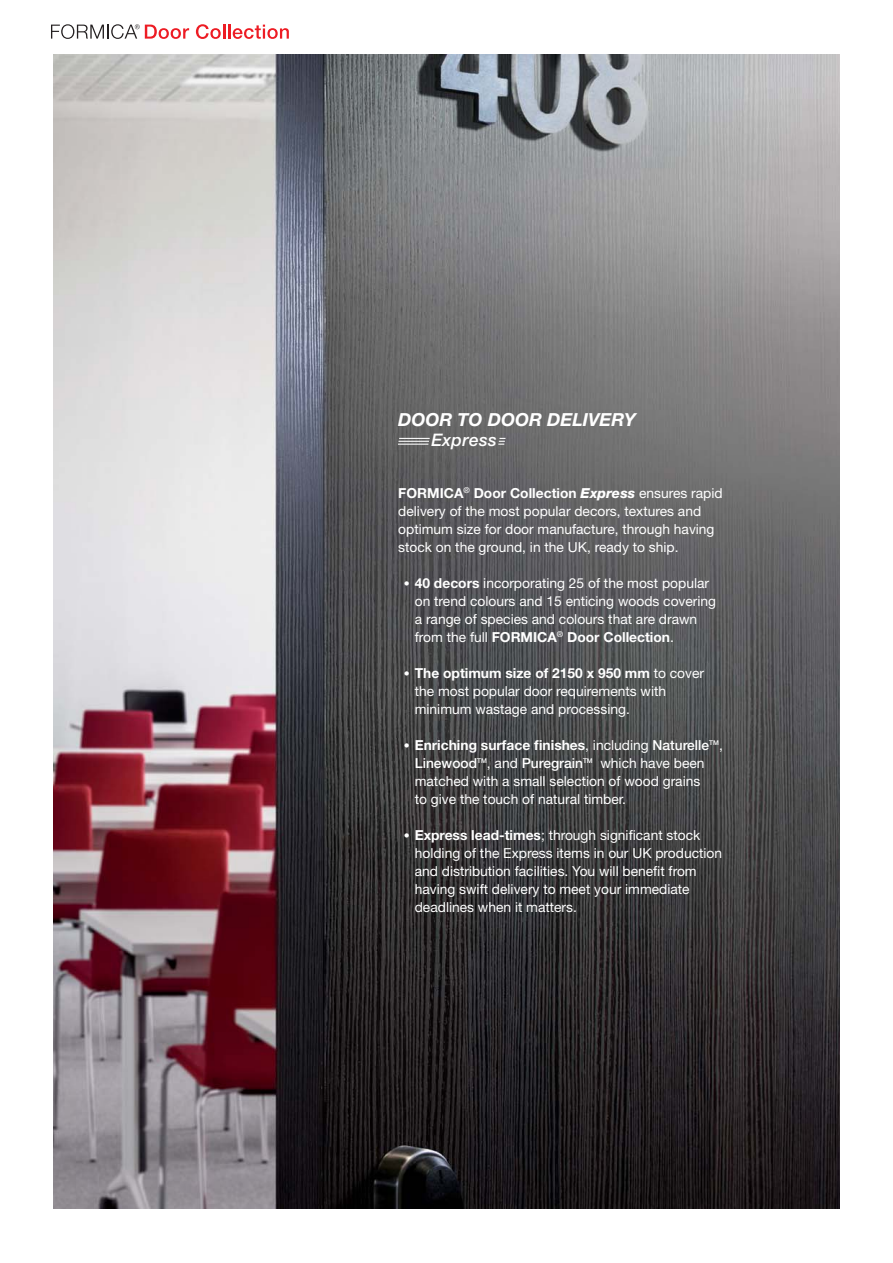
<style>
.page{position:relative;width:893px;height:1263px;background:#fff}
.page>*{position:absolute;margin:0;border:0;box-sizing:border-box;transform-origin:0 0}
.t1{font:italic 700 18px "Helvetica Neue LT Std";color:#fff}
.t2{font:italic 500 17.25px "Helvetica Neue";letter-spacing:.02em;color:#fff}
.t3{font:13.8px/18px "Helvetica Neue LT Std";color:#fff}
.t4{font:700 13.8px "Helvetica Neue LT Std";color:#fff}
.t5{font:500 13.8px "Helvetica Neue";color:#fff}
.s1{font-weight:700}
.s2{font-weight:800;font-style:italic}
.s3{font-family:"Helvetica Neue";font-weight:500;font-size:28.5px}
.s4{font-weight:400}
.s5{font-family:"Helvetica Neue";font-weight:500}
.s6{font-family:"Helvetica Neue LT Std";font-weight:400}
</style>
<div class="page">
<img style="left:54px;top:54px;width:785px;height:1155px">
<svg style="left:51px;top:24px;width:138px;height:15px"></svg>
<svg style="left:196px;top:24px;width:93px;height:15px"></svg>
<hr style="left:398px;top:444px;width:30px;height:1px;background:#fff">
<hr style="left:398px;top:441px;width:31px;height:1px;background:#fff">
<hr style="left:399px;top:438px;width:31px;height:1px;background:#fff">
<svg style="left:498px;top:438px;width:7px;height:7px"></svg>
<h1 class="t1" style="left:398px;top:413px;width:239px">DOOR TO DOOR DELIVERY</h1>
<p class="t2" style="left:431px;top:434px;width:67px">Express</p>
<p class="t3" style="left:398px;top:485px;width:326px"><span class="s1">FORMICA</span><sup>®</sup> <span class="s1">Door Collection</span> <span class="s2">Express</span> ensures rapid delivery of the most popular decors, textures and optimum size for door manufacture, through having stock on the ground, in the UK, ready to ship.</p>
<p class="t3" style="left:415px;top:575px;width:303px;text-indent:-12px"><span class="s3">·</span> <span class="s1">40 decors</span> incorporating 25 of the most popular on trend colours and 15 enticing woods covering a range of species and colours that are drawn from the full <span class="s1">FORMICA</span><sup>®</sup> <span class="s1">Door Collection</span>.</p>
<p class="t3" style="left:415px;top:665px;width:291px;text-indent:-12px"><span class="s3">·</span> <span class="s1">The optimum size of 2150 x 950 mm</span> to cover the most popular door requirements with minimum wastage and processing.</p>
<p class="t4" style="left:403px;top:740px;width:321px"><span class="s3">·</span> Enriching surface finishes<span class="s4">, including</span> <span class="s5">Naturelle</span><sup>TM</sup><span class="s4">,</span></p>
<p class="t5" style="left:415px;top:758px;width:291px">Linewood<sup>TM</sup><span class="s6">, and</span> Puregrain<sup>TM</sup> <span class="s6">which have been</span></p>
<p class="t3" style="left:415px;top:773px;width:287px">matched with a small selection of wood grains to give the touch of natural timber.</p>
<p class="t3" style="left:415px;top:827px;width:309px;text-indent:-12px"><span class="s3">·</span> <span class="s1">Express lead-times</span>; through significant stock holding of the Express items in our UK production and distribution facilities. You will benefit from having swift delivery to meet your immediate deadlines when it matters.</p>
</div>
